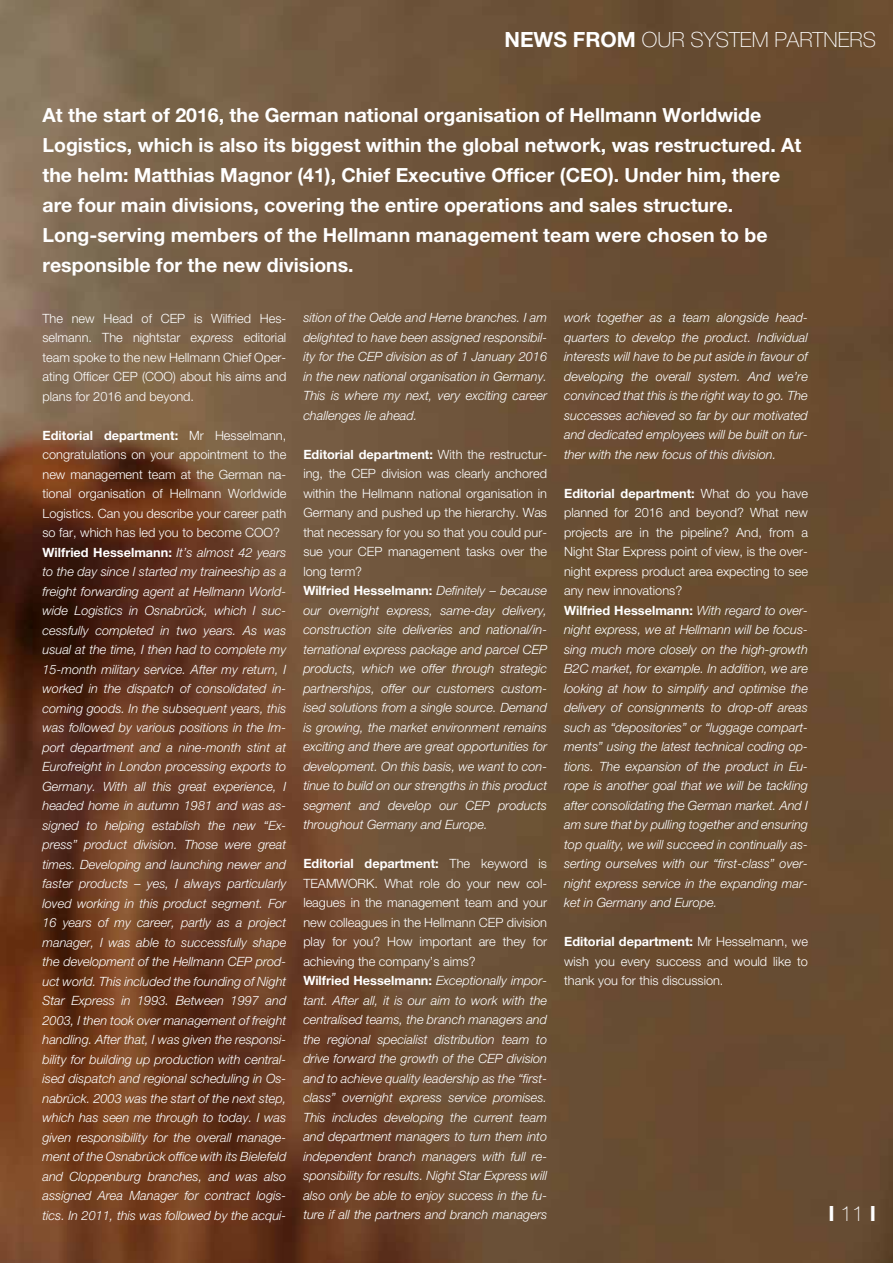
<style>
.page{position:relative;width:893px;height:1263px;background:#fff}
.page>*{position:absolute;margin:0;border:0;box-sizing:border-box;transform-origin:0 0}
.t1{font:100 21px "Helvetica Neue";color:#fff}
.t2{font:700 21px "Helvetica Neue";color:#fff}
.t3{font:700 19.5px/30px "Helvetica Neue";color:#fff}
.t4{font:italic 300 12.75px/19.5px "Helvetica Neue";color:#fff}
.t5{font:300 12.75px/19.5px "Helvetica Neue";color:#fff;text-align:justify}
.s1{font-weight:700}
.s2{font-style:italic}
.s3{font-weight:700;font-style:normal}
.s4{font-style:normal}
.s5{font-weight:100}
</style>
<div class="page">
<img style="left:0;top:0;width:893px;height:1263px">
<h1 class="t1" style="left:504px;top:28px;width:373px"><span class="s1">NEWS FROM</span> OUR SYSTEM PARTNERS</h1>
<p class="t3" style="left:43px;top:99px;width:760px">At the start of 2016, the German national organisation of Hellmann Worldwide Logistics, which is also its biggest within the global network, was restructured. At the helm: Matthias Magnor (41), Chief Executive Officer (CEO). Under him, there are four main divisions, covering the entire operations and sales structure.<br>Long-serving members of the Hellmann management team were chosen to be responsible for the new divisions.</p>
<p class="t5" style="left:43px;top:308px;width:245px">The new Head of CEP is Wilfried Hes&shy;selmann. The nightstar ex<span class="s2">press</span> editorial team spoke to the new Hellmann Chief Oper&shy;ating Officer CEP (COO) about his aims and plans for 2016 and beyond.</p>
<p class="t4" style="left:43px;top:425px;width:245px"><span class="s3">Editorial department:</span> <span class="s4">Mr Hesselmann, congratulations on your appointment to the new management team at the German na&shy;tional organisation of Hellmann Worldwide Logistics. Can you describe your career path so far, which has led you to become COO?<br></span><span class="s3">Wilfried Hesselmann:</span> It’s almost 42 years to the day since I started my traineeship as a freight forwarding agent at Hellmann World&shy;wide Logistics in Osnabrück, which I suc&shy;cessfully completed in two years. As was usual at the time, I then had to complete my 15-month military service. After my return, I worked in the dispatch of consolidated in&shy;coming goods. In the subsequent years, this was followed by various positions in the Im&shy;port department and a nine-month stint at Eurofreight in London processing exports to Germany. With all this great experience, I headed home in autumn 1981 and was as&shy;signed to helping establish the new “Ex&shy;press” product division. Those were great times. Developing and launching newer and faster products – yes, I always particularly loved working in this product segment. For 16 years of my career, partly as a project manager, I was able to successfully shape the development of the Hellmann CEP prod&shy;uct world. This included the founding of Night Star Express in 1993. Between 1997 and 2003, I then took over management of freight handling. After that, I was given the responsi&shy;bility for building up production with central&shy;ised dispatch and regional scheduling in Os&shy;nabrück. 2003 was the start of the next step, which has seen me through to today. I was given responsibility for the overall manage&shy;ment of the Osnabrück office with its Bielefeld and Cloppenburg branches, and was also assigned Area Manager for contract logis&shy;tics. In 2011, this was followed by the acqui-</p>
<p class="t4" style="left:564px;top:308px;width:245px;text-align:justify">work together as a team alongside head&shy;quarters to develop the product. Individual interests will have to be put aside in favour of developing the overall system. And we’re convinced that this is the right way to go. The successes achieved so far by our motivated and dedicated employees will be built on fur&shy;ther with the new focus of this division.</p>
<p class="t4" style="left:564px;top:483px;width:245px"><span class="s3">Editorial department:</span> <span class="s4">What do you have planned for 2016 and beyond? What new projects are in the pipeline? And, from a Night Star Express point of view, is the over&shy;night express product area expecting to see any new innovations?<br></span><span class="s3">Wilfried Hesselmann:</span> With regard to over&shy;night express, we at Hellmann will be focus&shy;sing much more closely on the high-growth B2C market, for example. In addition, we are looking at how to simplify and optimise the delivery of consignments to drop-off areas such as “depositories” or “luggage compart&shy;ments” using the latest technical coding op&shy;tions. The expansion of the product in Eu&shy;rope is another goal that we will be tackling after consolidating the German market. And I am sure that by pulling together and ensuring top quality, we will succeed in continually as&shy;serting ourselves with our “first-class” over&shy;night express service in the expanding mar&shy;ket in Germany and Europe.</p>
<p class="t5" style="left:564px;top:931px;width:245px"><span class="s1">Editorial department:</span> Mr Hesselmann, we wish you every success and would like to thank you for this discussion.</p>
<p class="t4" style="left:303px;top:308px;width:245px;text-align:justify">sition of the Oelde and Herne branches. I am delighted to have been assigned responsibil&shy;ity for the CEP division as of 1 January 2016 in the new national organisation in Germany.<br>This is where my next, very exciting career challenges lie ahead.</p>
<p class="t4" style="left:303px;top:444px;width:245px"><span class="s3">Editorial department:</span> <span class="s4">With the restructur&shy;ing, the CEP division was clearly anchored within the Hellmann national organisation in Germany and pushed up the hierarchy. Was that necessary for you so that you could pur&shy;sue your CEP management tasks over the long term?<br></span><span class="s3">Wilfried Hesselmann:</span> Definitely – because our overnight express, same-day delivery, construction site deliveries and national/in&shy;ternational express package and parcel CEP products, which we offer through strategic partnerships, offer our customers custom&shy;ised solutions from a single source. Demand is growing, the market environment remains exciting and there are great opportunities for development. On this basis, we want to con&shy;tinue to build on our strengths in this product segment and develop our CEP products throughout Germany and Europe.</p>
<p class="t4" style="left:303px;top:854px;width:245px"><span class="s3">Editorial department:</span> <span class="s4">The keyword is TEAMWORK. What role do your new col&shy;leagues in the management team and your new colleagues in the Hellmann CEP division play for you? How important are they for achieving the company’s aims?<br></span><span class="s3">Wilfried Hesselmann:</span> Exceptionally impor&shy;tant. After all, it is our aim to work with the centralised teams, the branch managers and the regional specialist distribution team to drive forward the growth of the CEP division and to achieve quality leadership as the “first&shy;class” overnight express service promises.<br>This includes developing the current team and department managers to turn them into independent branch managers with full re&shy;sponsibility for results. Night Star Express will also only be able to enjoy success in the fu&shy;ture if all the partners and branch managers</p>
<h1 class="t2" style="left:828px;top:1200px;width:49px">I <span class="s5">11</span> I</h1>
</div>
